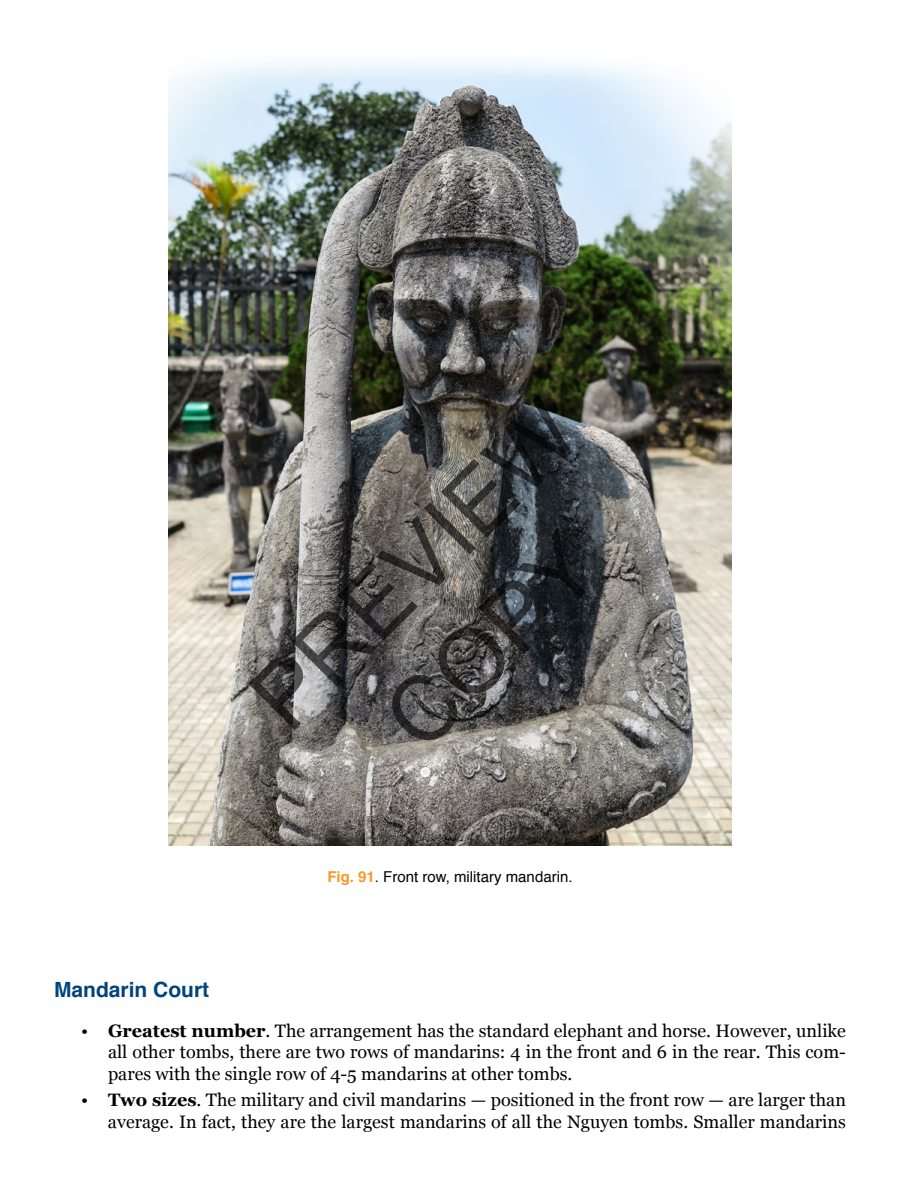
<style>
.page{position:relative;width:900px;height:1200px;background:#fff}
.page>*{position:absolute;margin:0;border:0;box-sizing:border-box;transform-origin:0 0}
.t1{font:90.45px/108.6px "Arial";color:rgb(0 0 0/.6);text-align:center}
.t2{font:700 21px "Helvetica";color:#00447b}
.t3{font:18px/21.6px "Georgia";color:#000;text-align:justify}
.t4{font:15px "Helvetica";color:#000}
.s1{font-weight:700;color:#f89828}
.s2{font-weight:700}
</style>
<div class="page">
<img style="left:168px;top:62px;width:564px;height:784px">
<h1 class="t1" style="left:229px;top:675px;width:419px;rotate:-45deg">PREVIEW<br>COPY</h1>
<p class="t4" style="left:327px;top:865px;width:247px"><span class="s1">Fig. 91</span>. Front row, military mandarin.</p>
<p class="t2" style="left:54px;top:973px;width:157px">Mandarin Court</p>
<p class="t3" style="left:108px;top:1019px;width:739px;text-indent:-27px">• <span class="s2">Greatest number</span>. The arrangement has the standard elephant and horse. However, unlike all other tombs, there are two rows of mandarins: 4 in the front and 6 in the rear. This com&shy;pares with the single row of 4-5 mandarins at other tombs.</p>
<p class="t3" style="left:81px;top:1088px;width:767px;text-align:right">• <span class="s2">Two sizes</span>. The military and civil mandarins — positioned in the front row — are larger than average. In fact, they are the largest mandarins of all the Nguyen tombs. Smaller mandarins</p>
</div>
